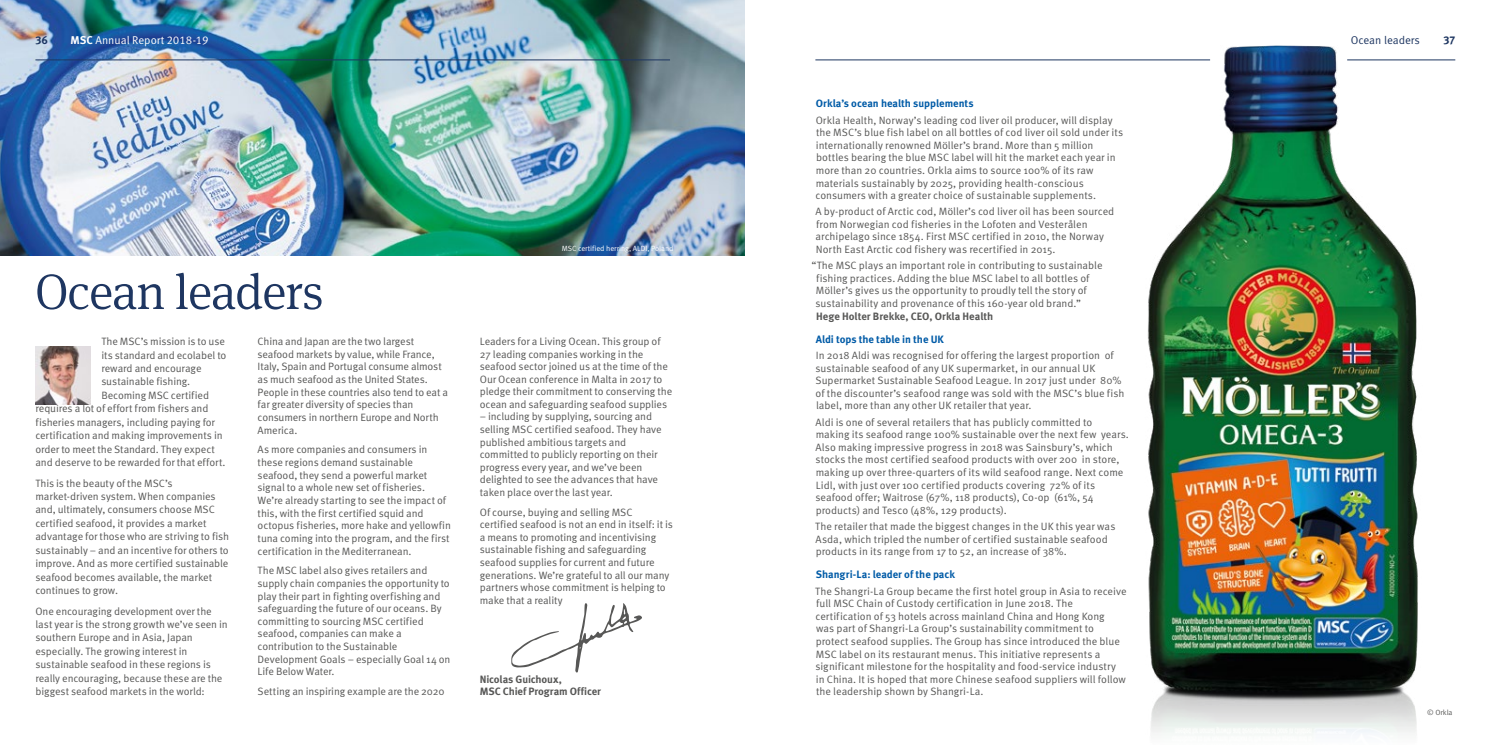
<style>
.page{position:relative;width:1489px;height:745px;background:#fff}
.page>*{position:absolute;margin:0;border:0;box-sizing:border-box;transform-origin:0 0}
.t1{font:300 50px "Meta Serif Pro";letter-spacing:-.02em;color:#1e3661}
.t2{font:11.25px "Meta Pro";color:#fff}
.t3{font:11.25px "Meta Pro";letter-spacing:-.005em;color:#1e3661}
.t4{font:700 11.25px "Meta Pro";color:#1e3661}
.t5{font:10.62px/12.6px "Meta Pro";letter-spacing:-.005em;color:#575756}
.t6{font:700 10.62px "Meta Pro";letter-spacing:-.005em;color:#005ba7}
.t7{font:700 10.62px/12.6px "Meta Pro";color:#575756}
.t8{font:7.5px "Meta Pro";letter-spacing:-.005em;color:#fff}
.t9{font:7.5px "Meta Pro";letter-spacing:-.01em;color:#575756}
.s1{font-weight:700}
</style>
<div class="page">
<img style="left:0;top:0;width:744px;height:255px">
<img style="left:1063px;top:45px;width:380px;height:688px">
<img style="left:35px;top:346px;width:56px;height:58px">
<svg style="left:511px;top:603px;width:131px;height:69px"></svg>
<hr style="left:1346px;top:60px;width:109px;height:1px;background:#1e3661">
<hr style="left:35px;top:60px;width:635px;height:1px;background:#1e3661">
<hr style="left:815px;top:60px;width:394px;height:1px;background:#1e3661">
<p class="t4" style="left:35px;top:33px;width:14px">36</p>
<p class="t2" style="left:71px;top:33px;width:139px"><span class="s1">MSC</span> Annual Report 2018-19</p>
<p class="t3" style="left:1350px;top:33px;width:71px">Ocean leaders</p>
<p class="t4" style="left:1443px;top:33px;width:13px">37</p>
<h1 class="t1" style="left:35px;top:255px;width:290px">Ocean leaders</h1>
<p class="t5" style="left:101px;top:335px;width:125px">The MSC’s mission is to use</p>
<p class="t5" style="left:101px;top:348px;width:127px">its standard and ecolabel to</p>
<p class="t5" style="left:101px;top:362px;width:102px">reward and encourage</p>
<p class="t5" style="left:101px;top:375px;width:90px">sustainable fishing.</p>
<p class="t5" style="left:101px;top:389px;width:109px">Becoming MSC certified</p>
<p class="t5" style="left:35px;top:402px;width:174px">requires a lot of effort from fishers and</p>
<p class="t5" style="left:35px;top:416px;width:181px">fisheries managers, including paying for</p>
<p class="t5" style="left:35px;top:429px;width:189px">certification and making improvements in</p>
<p class="t5" style="left:35px;top:442px;width:181px">order to meet the Standard. They expect</p>
<p class="t5" style="left:35px;top:456px;width:191px">and deserve to be rewarded for that effort.</p>
<p class="t5" style="left:35px;top:476px;width:195px;line-height:13.4px">This is the beauty of the MSC’s market-driven system. When companies and, ultimately, consumers choose MSC certified seafood, it provides a market advantage for those who are striving to fish sustainably – and an incentive for others to improve. And as more certified sustainable seafood becomes available, the market continues to grow.</p>
<p class="t5" style="left:35px;top:604px;width:194px;line-height:13.4px">One encouraging development over the last year is the strong growth we’ve seen in southern Europe and in Asia, Japan especially. The growing interest in sustainable seafood in these regions is really encouraging, because these are the biggest seafood markets in the world:</p>
<p class="t5" style="left:257px;top:335px;width:192px">China and Japan are the two largest seafood markets by value, while France, Italy, Spain and Portugal consume almost as much seafood as the United States.<br>People in these countries also tend to eat a far greater diversity of species than consumers in northern Europe and North America.</p>
<p class="t5" style="left:257px;top:443px;width:195px">As more companies and consumers in these regions demand sustainable seafood, they send a powerful market signal to a whole new set of fisheries.<br>We’re already starting to see the impact of this, with the first certified squid and octopus fisheries, more hake and yellowfin tuna coming into the program, and the first certification in the Mediterranean.</p>
<p class="t5" style="left:257px;top:564px;width:194px">The MSC label also gives retailers and supply chain companies the opportunity to play their part in fighting overfishing and safeguarding the future of our oceans. By committing to sourcing MSC certified seafood, companies can make a contribution to the Sustainable Development Goals – especially Goal 14 on Life Below Water.</p>
<p class="t5" style="left:257px;top:685px;width:188px">Setting an inspiring example are the 2020</p>
<p class="t8" style="left:562px;top:244px;width:113px">MSC certified herring, ALDI, Poland</p>
<p class="t5" style="left:480px;top:335px;width:194px">Leaders for a Living Ocean. This group of 27 leading companies working in the seafood sector joined us at the time of the Our Ocean conference in Malta in 2017 to pledge their commitment to conserving the ocean and safeguarding seafood supplies</p>
<p class="t5" style="left:480px;top:410px;width:183px">– including by supplying, sourcing and selling MSC certified seafood. They have published ambitious targets and committed to publicly reporting on their progress every year, and we’ve been delighted to see the advances that have taken place over the last year.</p>
<p class="t5" style="left:480px;top:505px;width:195px">Of course, buying and selling MSC certified seafood is not an end in itself: it is a means to promoting and incentivising sustainable fishing and safeguarding seafood supplies for current and future generations. We’re grateful to all our many partners whose commitment is helping to make that a reality</p>
<p class="t7" style="left:480px;top:672px;width:123px">Nicolas Guichoux,<br>MSC Chief Program Officer</p>
<p class="t6" style="left:815px;top:97px;width:159px">Orkla’s ocean health supplements</p>
<p class="t5" style="left:815px;top:114px;width:309px">Orkla Health, Norway’s leading cod liver oil producer, will display the MSC’s blue fish label on all bottles of cod liver oil sold under its internationally renowned Möller’s brand. More than 5 million bottles bearing the blue MSC label will hit the market each year in more than 20 countries. Orkla aims to source 100% of its raw materials sustainably by 2025, providing health-conscious consumers with a greater choice of sustainable supplements.</p>
<p class="t5" style="left:815px;top:205px;width:300px">A by-product of Arctic cod, Möller’s cod liver oil has been sourced from Norwegian cod fisheries in the Lofoten and Vesterålen archipelago since 1854. First MSC certified in 2010, the Norway North East Arctic cod fishery was recertified in 2015.</p>
<p class="t5" style="left:815px;top:259px;width:288px;text-indent:-4px">“The MSC plays an important role in contributing to sustainable fishing practices. Adding the blue MSC label to all bottles of Möller’s gives us the opportunity to proudly tell the story of sustainability and provenance of this 160-year old brand.”</p>
<p class="t7" style="left:816px;top:310px;width:179px">Hege Holter Brekke, CEO, Orkla Health</p>
<p class="t6" style="left:815px;top:332px;width:130px">Aldi tops the table in the UK</p>
<p class="t5" style="left:815px;top:349px;width:310px">In 2018 Aldi was recognised for offering the largest proportion of sustainable seafood of any UK supermarket, in our annual UK Supermarket Sustainable Seafood League. In 2017 just under 80% of the discounter’s seafood range was sold with the MSC’s blue fish label, more than any other UK retailer that year.</p>
<p class="t5" style="left:815px;top:415px;width:315px">Aldi is one of several retailers that has publicly committed to<br>making its seafood range 100% sustainable over the next few years.<br>Also making impressive progress in 2018 was Sainsbury’s, which stocks the most certified seafood products with over 200 in store, making up over three-quarters of its wild seafood range. Next come Lidl, with just over 100 certified products covering 72% of its seafood offer; Waitrose (67%, 118 products), Co-op (61%, 54 products) and Tesco (48%, 129 products).</p>
<p class="t5" style="left:815px;top:520px;width:302px">The retailer that made the biggest changes in the UK this year was<br>Asda, which tripled the number of certified sustainable seafood products in its range from 17 to 52, an increase of 38%.</p>
<p class="t6" style="left:815px;top:567px;width:141px">Shangri-La: leader of the pack</p>
<p class="t5" style="left:815px;top:584px;width:313px">The Shangri-La Group became the first hotel group in Asia to receive full MSC Chain of Custody certification in June 2018. The certification of 53 hotels across mainland China and Hong Kong<br>was part of Shangri-La Group’s sustainability commitment to protect seafood supplies. The Group has since introduced the blue MSC label on its restaurant menus. This initiative represents a significant milestone for the hospitality and food-service industry in China. It is hoped that more Chinese seafood suppliers will follow the leadership shown by Shangri-La.</p>
<p class="t9" style="left:1427px;top:707px;width:27px">© Orkla</p>
</div>
